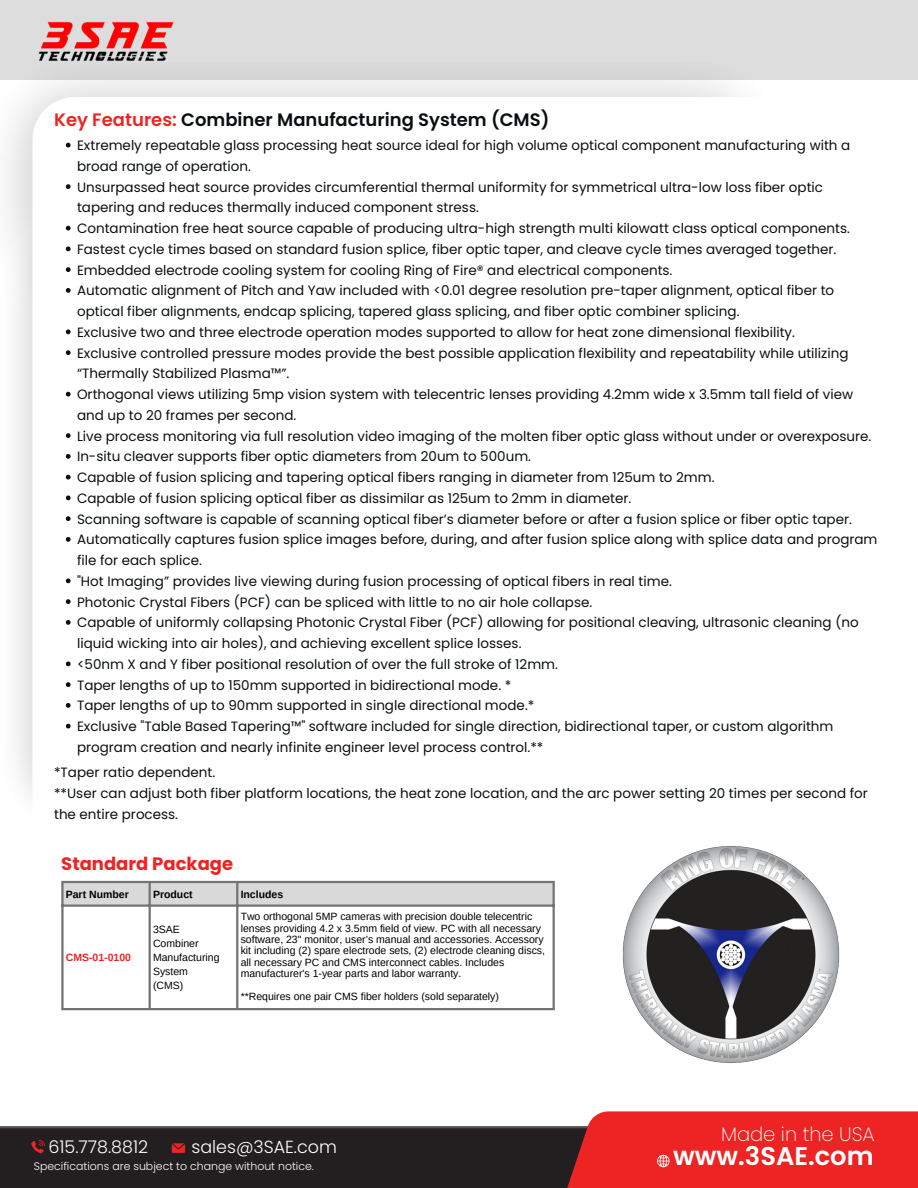
<style>
.page{position:relative;width:918px;height:1188px;background:#fff}
.page>*{position:absolute;margin:0;border:0;box-sizing:border-box;transform-origin:0 0}
.t1{font:600 25.65px "Poppins";color:#fff}
.t2{font:200 19.5px "Poppins";color:#fff}
.t3{font:600 18px "Poppins";color:#090f10}
.t4{font:700 18px "Poppins";color:#ee2424}
.t5{font:300 17.55px "Poppins";color:#fff}
.t6{font:13.5px/20.7px "Poppins";color:#090f10}
.t7{font:300 10.95px "Poppins";color:#fff}
.t8{font:10.5px/11.4px "Arimo";color:#000}
.t9{font:700 10.5px "Arimo";color:#000}
.t10{font:700 10.5px "Arimo";color:#ee2424}
.s1{color:#ee2424}
</style>
<div class="page">
<div style="left:0;top:0;width:918px;height:80px;background:#dedddd"></div>
<img style="left:38px;top:21px;width:136px;height:40px">
<svg style="left:66px;top:143px;width:5px;height:5px"></svg>
<svg style="left:66px;top:184px;width:5px;height:5px"></svg>
<svg style="left:66px;top:226px;width:5px;height:5px"></svg>
<svg style="left:66px;top:247px;width:5px;height:4px"></svg>
<svg style="left:66px;top:267px;width:5px;height:5px"></svg>
<svg style="left:66px;top:288px;width:5px;height:5px"></svg>
<svg style="left:66px;top:330px;width:5px;height:4px"></svg>
<svg style="left:66px;top:350px;width:5px;height:5px"></svg>
<svg style="left:66px;top:392px;width:5px;height:5px"></svg>
<svg style="left:66px;top:433px;width:5px;height:5px"></svg>
<svg style="left:66px;top:454px;width:5px;height:5px"></svg>
<svg style="left:66px;top:475px;width:5px;height:5px"></svg>
<svg style="left:66px;top:496px;width:5px;height:4px"></svg>
<svg style="left:66px;top:516px;width:5px;height:5px"></svg>
<svg style="left:66px;top:537px;width:5px;height:5px"></svg>
<svg style="left:66px;top:579px;width:5px;height:4px"></svg>
<svg style="left:66px;top:599px;width:5px;height:5px"></svg>
<svg style="left:66px;top:620px;width:5px;height:5px"></svg>
<svg style="left:66px;top:662px;width:5px;height:4px"></svg>
<svg style="left:66px;top:682px;width:5px;height:5px"></svg>
<svg style="left:66px;top:703px;width:5px;height:5px"></svg>
<svg style="left:66px;top:724px;width:5px;height:5px"></svg>
<div style="left:0;top:1126px;width:528px;height:62px;background:#231f20"></div>
<div style="left:528px;top:1111px;width:390px;height:77px;background:#ee2424"></div>
<svg style="left:31px;top:1140px;width:14px;height:13px"></svg>
<svg style="left:172px;top:1143px;width:13px;height:9px"></svg>
<svg style="left:657px;top:1155px;width:13px;height:12px"></svg>
<div style="left:64px;top:883px;width:489px;height:21px;background:#d9d9d9"></div>
<hr style="left:61px;top:883px;width:3px;height:125px;background:#737373">
<hr style="left:149px;top:883px;width:2px;height:125px;background:#737373">
<hr style="left:236px;top:883px;width:2px;height:125px;background:#737373">
<hr style="left:553px;top:883px;width:2px;height:125px;background:#737373">
<hr style="left:61px;top:881px;width:494px;height:2px;background:#737373">
<hr style="left:61px;top:904px;width:494px;height:3px;background:#737373">
<hr style="left:61px;top:1008px;width:494px;height:2px;background:#737373">
<img style="left:623px;top:846px;width:217px;height:217px">
<p class="t3" style="left:54px;top:107px;width:497px"><span class="s1">Key Features:</span> Combiner Manufacturing System (CMS)</p>
<p class="t6" style="left:77px;top:135px;width:775px">Extremely repeatable glass processing heat source ideal for high volume optical component manufacturing with a broad range of operation.</p>
<p class="t6" style="left:77px;top:176px;width:748px">Unsurpassed heat source provides circumferential thermal uniformity for symmetrical ultra-low loss fiber optic tapering and reduces thermally induced component stress.</p>
<p class="t6" style="left:77px;top:218px;width:774px">Contamination free heat source capable of producing ultra-high strength multi kilowatt class optical components.</p>
<p class="t6" style="left:77px;top:239px;width:761px">Fastest cycle times based on standard fusion splice, fiber optic taper, and cleave cycle times averaged together.</p>
<p class="t6" style="left:77px;top:259px;width:597px">Embedded electrode cooling system for cooling Ring of Fire® and electrical components.</p>
<p class="t6" style="left:77px;top:280px;width:759px">Automatic alignment of Pitch and Yaw included with &lt;0.01 degree resolution pre-taper alignment, optical fiber to optical fiber alignments, endcap splicing, tapered glass splicing, and fiber optic combiner splicing.</p>
<p class="t6" style="left:77px;top:322px;width:720px">Exclusive two and three electrode operation modes supported to allow for heat zone dimensional flexibility.</p>
<p class="t6" style="left:77px;top:342px;width:773px">Exclusive controlled pressure modes provide the best possible application flexibility and repeatability while utilizing “Thermally Stabilized Plasma™”.</p>
<p class="t6" style="left:77px;top:384px;width:778px">Orthogonal views utilizing 5mp vision system with telecentric lenses providing 4.2mm wide x 3.5mm tall field of view and up to 20 frames per second.</p>
<p class="t6" style="left:77px;top:425px;width:796px">Live process monitoring via full resolution video imaging of the molten fiber optic glass without under or overexposure.</p>
<p class="t6" style="left:77px;top:446px;width:456px">In-situ cleaver supports fiber optic diameters from 20um to 500um.</p>
<p class="t6" style="left:77px;top:467px;width:639px">Capable of fusion splicing and tapering optical fibers ranging in diameter from 125um to 2mm.</p>
<p class="t6" style="left:77px;top:488px;width:556px">Capable of fusion splicing optical fiber as dissimilar as 125um to 2mm in diameter.</p>
<p class="t6" style="left:77px;top:508px;width:776px">Scanning software is capable of scanning optical fiber’s diameter before or after a fusion splice or fiber optic taper.</p>
<p class="t6" style="left:77px;top:529px;width:802px">Automatically captures fusion splice images before, during, and after fusion splice along with splice data and program file for each splice.</p>
<p class="t6" style="left:77px;top:571px;width:596px">"Hot Imaging” provides live viewing during fusion processing of optical fibers in real time.</p>
<p class="t6" style="left:77px;top:591px;width:517px">Photonic Crystal Fibers (PCF) can be spliced with little to no air hole collapse.</p>
<p class="t6" style="left:77px;top:612px;width:783px">Capable of uniformly collapsing Photonic Crystal Fiber (PCF) allowing for positional cleaving, ultrasonic cleaning (no liquid wicking into air holes), and achieving excellent splice losses.</p>
<p class="t6" style="left:77px;top:654px;width:482px">&lt;50nm X and Y fiber positional resolution of over the full stroke of 12mm.</p>
<p class="t6" style="left:77px;top:674px;width:436px">Taper lengths of up to 150mm supported in bidirectional mode. *</p>
<p class="t6" style="left:77px;top:695px;width:459px">Taper lengths of up to 90mm supported in single directional mode.*</p>
<p class="t6" style="left:77px;top:716px;width:758px">Exclusive "Table Based Tapering™" software included for single direction, bidirectional taper, or custom algorithm program creation and nearly infinite engineer level process control.**</p>
<p class="t6" style="left:54px;top:762px;width:163px">*Taper ratio dependent.</p>
<p class="t6" style="left:54px;top:783px;width:815px">**User can adjust both fiber platform locations, the heat zone location, and the arc power setting 20 times per second for the entire process.</p>
<p class="t4" style="left:61px;top:851px;width:173px">Standard Package</p>
<p class="t9" style="left:66px;top:888px;width:64px">Part Number</p>
<p class="t9" style="left:153px;top:888px;width:41px">Product</p>
<p class="t9" style="left:241px;top:888px;width:44px">Includes</p>
<p class="t10" style="left:66px;top:951px;width:67px">CMS-01-0100</p>
<p class="t8" style="left:153px;top:923px;width:28px">3SAE</p>
<p class="t8" style="left:153px;top:936px;width:68px;line-height:14px">Combiner<br>Manufacturing<br>System</p>
<p class="t8" style="left:153px;top:979px;width:32px">(CMS)</p>
<p class="t8" style="left:241px;top:911px;width:306px">Two orthogonal 5MP cameras with precision double telecentric lenses providing 4.2 x 3.5mm field of view. PC with all necessary software, 23" monitor, user’s manual and accessories. Accessory kit including (2) spare electrode sets, (2) electrode cleaning discs, all necessary PC and CMS interconnect cables. Includes manufacturer's 1-year parts and labor warranty.</p>
<p class="t8" style="left:241px;top:991px;width:260px">**Requires one pair CMS fiber holders (sold separately)</p>
<p class="t5" style="left:49px;top:1134px;width:101px">615.778.8812</p>
<p class="t5" style="left:192px;top:1134px;width:147px">sales@3SAE.com</p>
<p class="t7" style="left:34px;top:1158px;width:282px">Specifications are subject to change without notice.</p>
<p class="t2" style="left:721px;top:1120px;width:155px">Made in the USA</p>
<p class="t1" style="left:673px;top:1139px;width:202px">www.3SAE.com</p>
</div>
